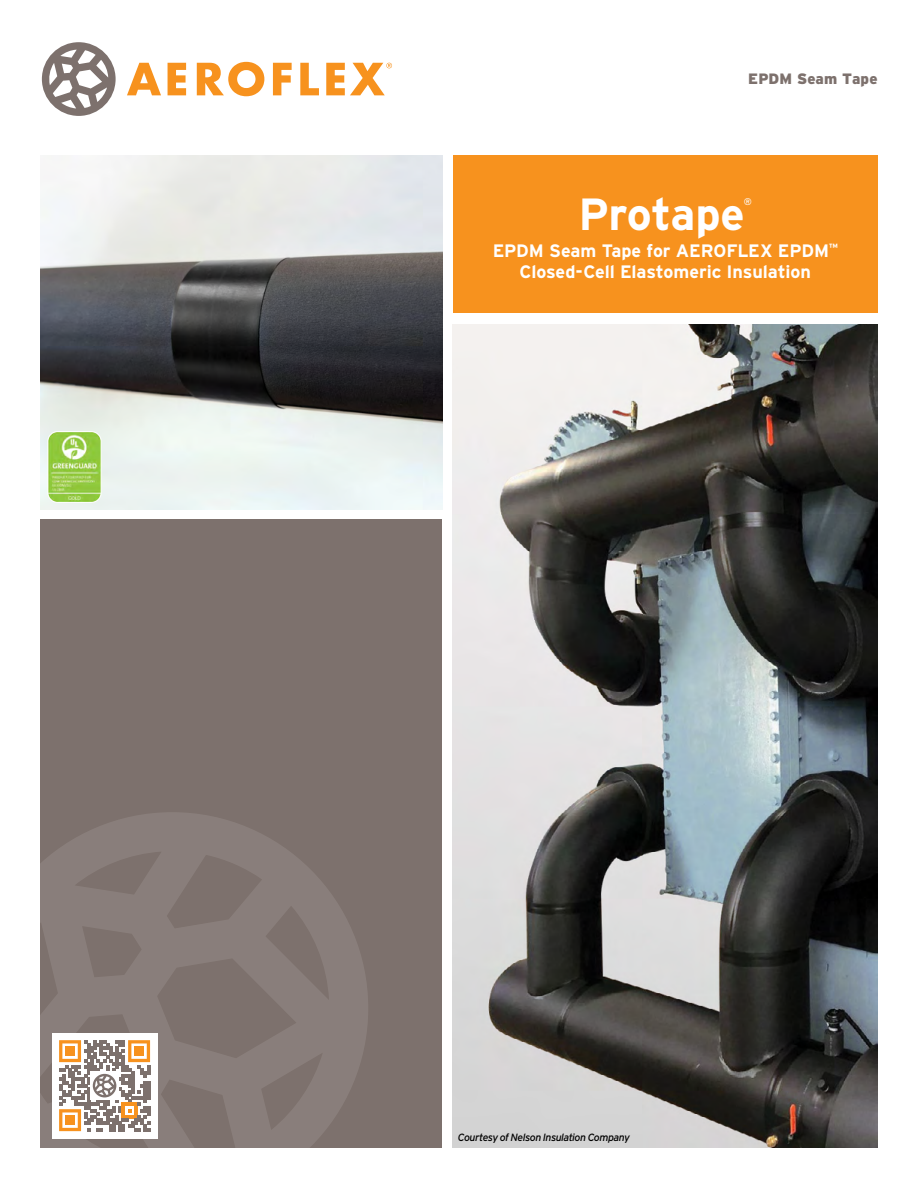
<style>
.page{position:relative;width:918px;height:1188px;background:#fff}
.page>*{position:absolute;margin:0;border:0;box-sizing:border-box;transform-origin:0 0}
.t1{font:700 45px "Interstate";letter-spacing:-.01em;color:#fff}
.t2{font:700 18px/21px "Interstate";letter-spacing:-.005em;color:#fff;text-align:center}
.t3{font:900 15px "Interstate";letter-spacing:.01em;color:#7d716d}
.t4{font:italic 10.5px "Interstate";letter-spacing:-.045em;color:#000}
.t5{font:9.6px "Interstate";color:#fff}
</style>
<div class="page">
<div style="left:40px;top:519px;width:402px;height:629px;background:#7d716d"></div>
<svg style="left:40px;top:812px;width:328px;height:336px;fill:#897e7b"></svg>
<img style="left:453px;top:324px;width:425px;height:824px">
<img style="left:40px;top:156px;width:402px;height:354px">
<div style="left:453px;top:156px;width:425px;height:157px;background:#f7921e"></div>
<svg style="left:127px;top:63px;width:34px;height:32px"></svg>
<svg style="left:168px;top:63px;width:18px;height:32px"></svg>
<svg style="left:197px;top:62px;width:67px;height:34px"></svg>
<svg style="left:273px;top:63px;width:19px;height:32px"></svg>
<svg style="left:300px;top:63px;width:19px;height:32px"></svg>
<svg style="left:42px;top:42px;width:74px;height:74px"></svg>
<svg style="left:326px;top:63px;width:66px;height:32px"></svg>
<div style="left:52px;top:1033px;width:105px;height:105px;background:#fff"></div>
<svg style="left:59px;top:1040px;width:91px;height:91px"></svg>
<img style="left:48px;top:432px;width:53px;height:70px">
<div style="left:47px;top:431px;width:55px;height:72px;border:1px solid #fff;border-radius:10px"></div>
<p class="t3" style="left:748px;top:71px;width:131px">EPDM Seam Tape</p>
<p class="t1" style="left:579px;top:189px;width:168px">Protape</p>
<p class="t5" style="left:744px;top:196px;width:10px">®</p>
<p class="t2" style="left:493px;top:240px;width:347px">EPDM Seam Tape for AEROFLEX EPDM<sup>™<br></sup>Closed-Cell Elastomeric Insulation</p>
<p class="t4" style="left:458px;top:1131px;width:174px">Courtesy of Nelson Insulation Company</p>
</div>
